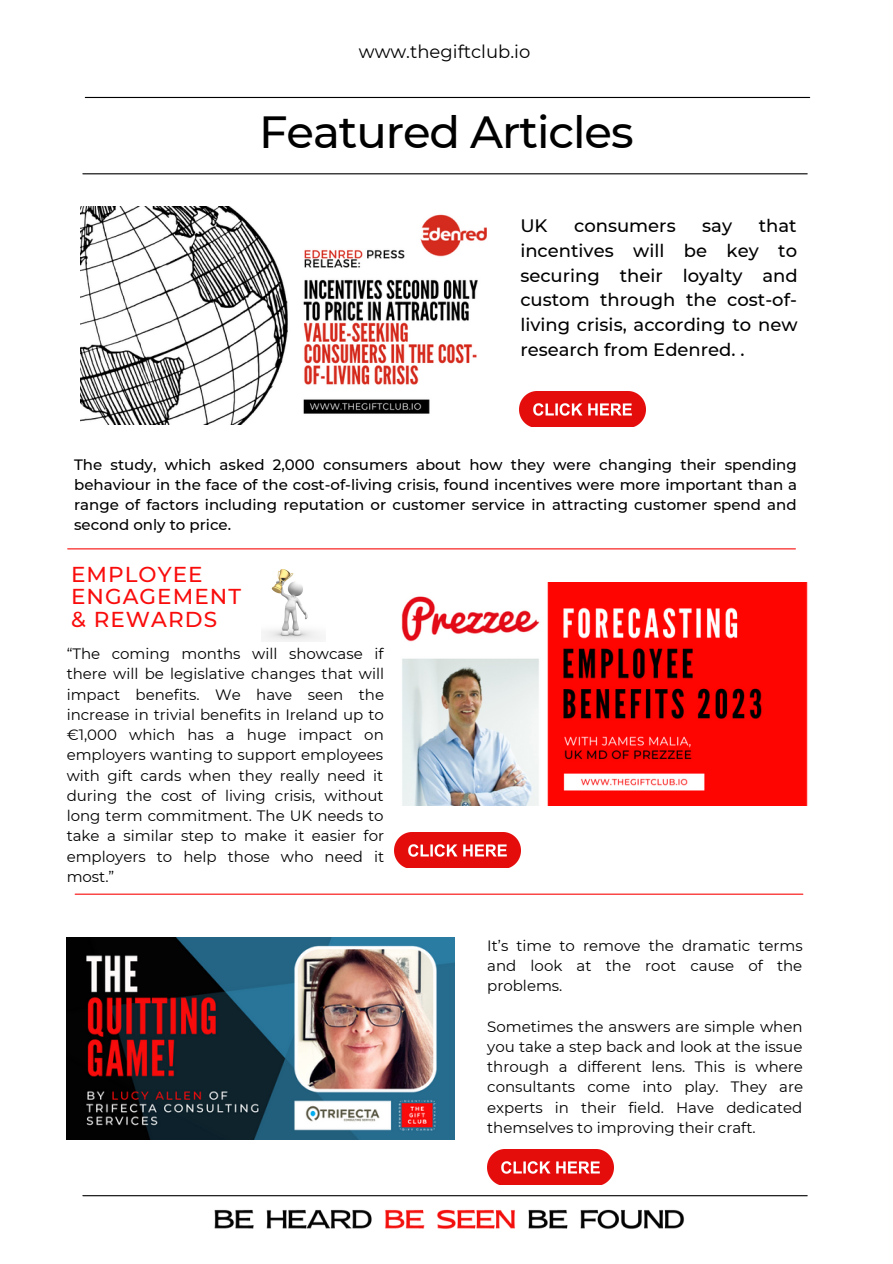
<style>
.page{position:relative;width:893px;height:1264px;background:#fff}
.page>*{position:absolute;margin:0;border:0;box-sizing:border-box;transform-origin:0 0}
.t1{font:500 45px "Montserrat";letter-spacing:-.025em;color:#000}
.t2{font:500 21.6px/22.5px "Montserrat";letter-spacing:.05em;color:#f90c0c}
.t3{font:500 18px/24.8px "Montserrat";color:#000;text-align:justify}
.t4{font:18px "Montserrat";color:#000}
.t5{font:15px/20.2px "Montserrat";color:#000;text-align:justify}
.t6{font:500 15px/20.2px "Montserrat";color:#000;text-align:justify}
</style>
<div class="page">
<hr style="left:85px;top:97px;width:724px;height:1px;background:#000">
<hr style="left:83px;top:1195px;width:724px;height:1px;background:#000">
<hr style="left:83px;top:173px;width:724px;height:1px;background:#000">
<img style="left:214px;top:1209px;width:471px;height:20px">
<img style="left:261px;top:569px;width:62px;height:72px">
<img style="left:519px;top:392px;width:126px;height:35px">
<hr style="left:75px;top:893px;width:727px;height:1px;background:#f90c0c">
<img style="left:394px;top:832px;width:126px;height:35px">
<hr style="left:68px;top:548px;width:727px;height:1px;background:#f90c0c">
<img style="left:80px;top:207px;width:407px;height:217px">
<img style="left:67px;top:937px;width:387px;height:202px">
<img style="left:487px;top:1149px;width:126px;height:34px">
<img style="left:401px;top:582px;width:407px;height:223px">
<p class="t4" style="left:359px;top:40px;width:173px">www.thegiftclub.io</p>
<h1 class="t1" style="left:259px;top:105px;width:376px">Featured Articles</h1>
<p class="t3" style="left:520px;top:213px;width:279px;text-indent:238px">that incentives will be key to securing their loyalty and custom through the cost-of&shy;living crisis, according to new research from Edenred. .</p>
<p class="t3" style="left:520px;top:213px;width:29px">UK</p>
<p class="t3" style="left:574px;top:213px;width:103px">consumers</p>
<p class="t3" style="left:702px;top:213px;width:31px">say</p>
<p class="t6" style="left:74px;top:454px;width:724px">The study, which asked 2,000 consumers about how they were changing their spending behaviour in the face of the cost-of-living crisis, found incentives were more important than a range of factors including reputation or customer service in attracting customer spend and second only to price.</p>
<h2 class="t2" style="left:71px;top:562px;width:172px">EMPLOYEE<br>ENGAGEMENT &amp; REWARDS</h2>
<p class="t5" style="left:67px;top:643px;width:319px">“The coming months will showcase if there will be legislative changes that will impact benefits. We have seen the increase in trivial benefits in Ireland up to €1,000 which has a huge impact on employers wanting to support employees with gift cards when they really need it during the cost of living crisis, without long term commitment. The UK needs to take a similar step to make it easier for employers to help those who need it most.”</p>
<p class="t5" style="left:487px;top:935px;width:317px">It’s time to remove the dramatic terms and look at the root cause of the problems.</p>
<p class="t5" style="left:487px;top:1016px;width:317px">Sometimes the answers are simple when you take a step back and look at the issue through a different lens. This is where consultants come into play. They are experts in their field. Have dedicated themselves to improving their craft.</p>
</div>
